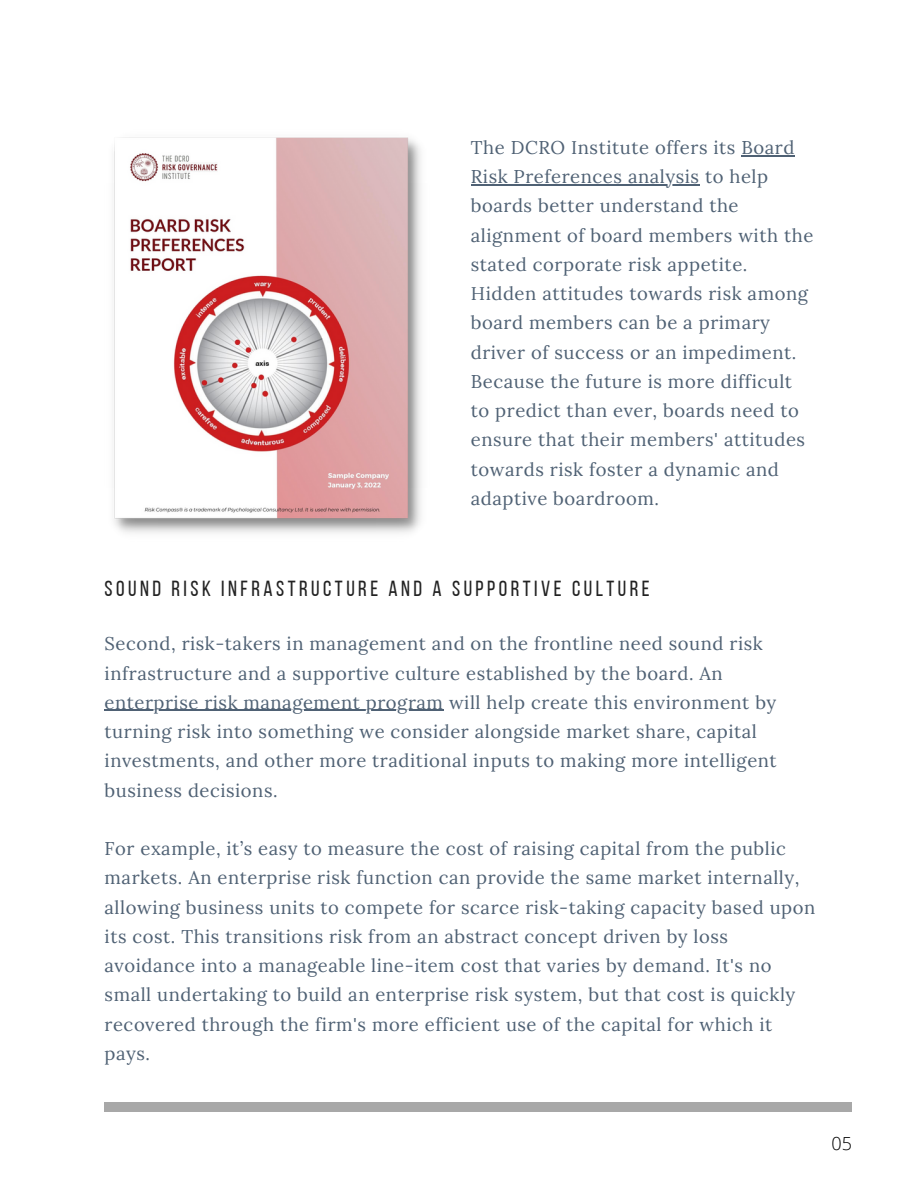
<style>
.page{position:relative;width:918px;height:1188px;background:#fff}
.page>*{position:absolute;margin:0;border:0;box-sizing:border-box;transform-origin:0 0}
.t1{font:21.75px "Bebas Neue";letter-spacing:.16em;color:#222}
.t2{font:18.45px/29.2px "Lora";letter-spacing:.03em;color:#4f6174}
.t3{font:300 18px "Open Sans";color:#000}
</style>
<div class="page">
<hr style="left:105px;top:710px;width:339px;height:1px;background:#4f6174">
<hr style="left:741px;top:155px;width:54px;height:1px;background:#4f6174">
<hr style="left:471px;top:184px;width:229px;height:1px;background:#4f6174">
<img style="left:114px;top:137px;width:307px;height:396px">
<div style="left:105px;top:1102px;width:747px;height:9px;background:#a8a8a8"></div>
<p class="t2" style="left:471px;top:133px;width:344px">The DCRO Institute offers its Board Risk Preferences analysis to help boards better understand the alignment of board members with the stated corporate risk appetite.<br>Hidden attitudes towards risk among board members can be a primary driver of success or an impediment.<br>Because the future is more difficult to predict than ever, boards need to ensure that their members' attitudes towards risk foster a dynamic and adaptive boardroom.</p>
<p class="t1" style="left:105px;top:579px;width:547px">SOUND RISK INFRASTRUCTURE AND A SUPPORTIVE CULTURE</p>
<p class="t2" style="left:105px;top:629px;width:674px">Second, risk-takers in management and on the frontline need sound risk infrastructure and a supportive culture established by the board. An enterprise risk management program will help create this environment by turning risk into something we consider alongside market share, capital investments, and other more traditional inputs to making more intelligent business decisions.</p>
<p class="t2" style="left:105px;top:834px;width:712px">For example, it’s easy to measure the cost of raising capital from the public markets. An enterprise risk function can provide the same market internally, allowing business units to compete for scarce risk-taking capacity based upon its cost. This transitions risk from an abstract concept driven by loss avoidance into a manageable line-item cost that varies by demand. It's no small undertaking to build an enterprise risk system, but that cost is quickly recovered through the firm's more efficient use of the capital for which it pays.</p>
<p class="t3" style="left:832px;top:1131px;width:22px">05</p>
</div>
